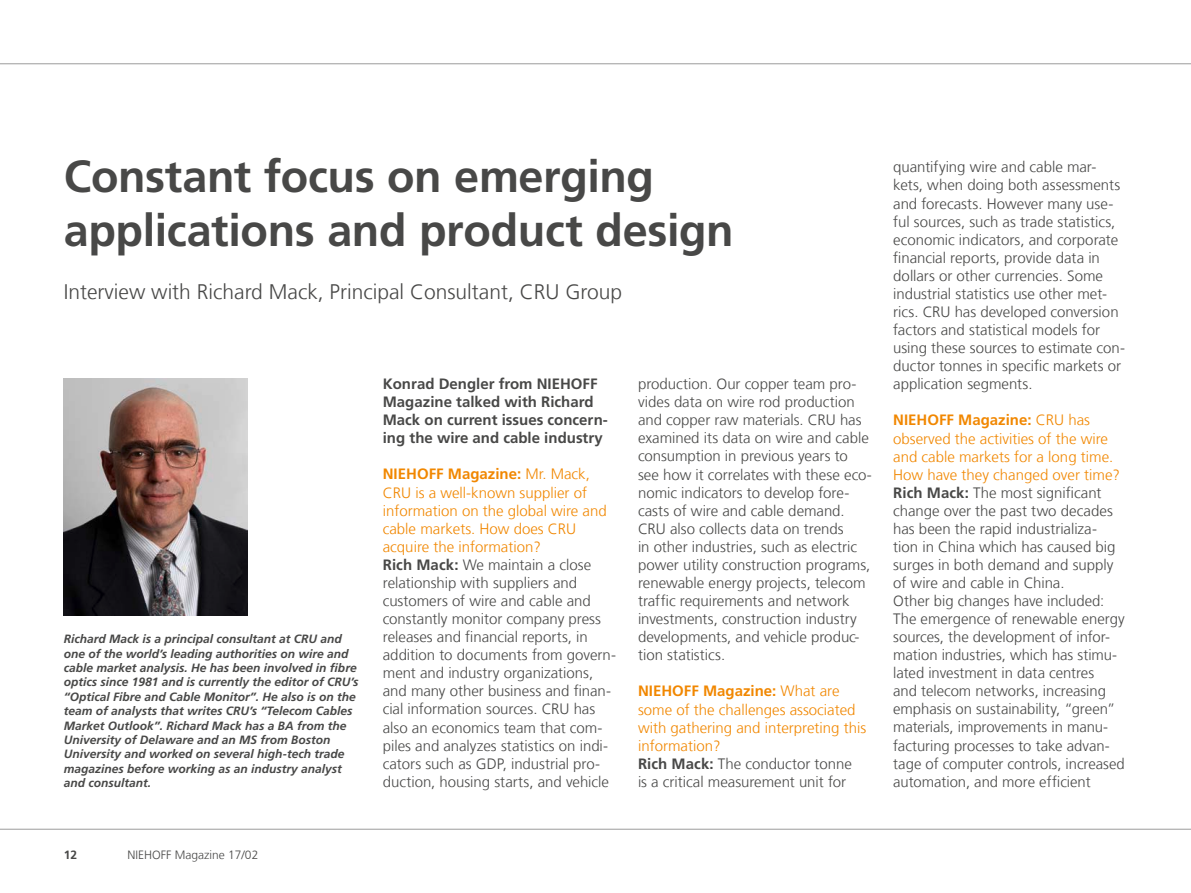
<style>
.page{position:relative;width:1191px;height:893px;background:#fff}
.page>*{position:absolute;margin:0;border:0;box-sizing:border-box;transform-origin:0 0}
.t1{font:700 45px/54px "Frutiger LT Com";letter-spacing:-.01em;color:#484847}
.t2{font:300 21px "Frutiger LT Com";color:#484847}
.t3{font:300 15px/18.1px "Frutiger LT Com";color:#484847}
.t4{font:300 15px/18.1px "Frutiger LT Com";color:#f18700}
.t5{font:700 15px/18px "Frutiger LT Com";color:#484847}
.t6{font:italic 700 12px/14.4px "Frutiger LT Com";color:#484847}
.t7{font:300 12px "Frutiger LT Com";color:#484847}
.t8{font:700 12px "Frutiger LT Com";color:#484847}
.s1{font-weight:700;color:#f18700}
.s2{color:#f18700}
.s3{font-weight:700}
.s4{font-weight:700;color:#484847}
.s5{color:#484847}
</style>
<div class="page">
<img style="left:64px;top:378px;width:183px;height:238px">
<svg style="left:0;top:63px;width:1191px;height:2px;background:#ccc"></svg>
<svg style="left:0;top:828px;width:1191px;height:2px;background:#ccc"></svg>
<h1 class="t1" style="left:64px;top:150px;width:671px">Constant focus on emerging applications and product design</h1>
<h2 class="t2" style="left:64px;top:279px;width:560px">Interview with Richard Mack, Principal Consultant, CRU Group</h2>
<p class="t6" style="left:64px;top:632px;width:296px">Richard Mack is a principal consultant at CRU and one of the world’s leading authorities on wire and cable market analysis. He has been involved in fibre optics since 1981 and is currently the editor of CRU’s “Optical Fibre and Cable Monitor”. He also is on the team of analysts that writes CRU’s “Telecom Cables Market Outlook”. Richard Mack has a BA from the University of Delaware and an MS from Boston University and worked on several high-tech trade magazines before working as an industry analyst and consultant.</p>
<p class="t5" style="left:383px;top:375px;width:226px">Konrad Dengler from NIEHOFF<br>Magazine talked with Richard<br>Mack on current issues concern&shy;ing the wire and cable industry</p>
<p class="t3" style="left:383px;top:465px;width:235px"><span class="s1">NIEHOFF Magazine:</span> <span class="s2">Mr. Mack,<br>CRU is a well-known supplier of information on the global wire and cable markets. How does CRU acquire the information?<br></span><span class="s3">Rich Mack:</span> We maintain a close relationship with suppliers and customers of wire and cable and constantly monitor company press releases and financial reports, in addition to documents from govern&shy;ment and industry organizations, and many other business and finan&shy;cial information sources. CRU has also an economics team that com&shy;piles and analyzes statistics on indi&shy;cators such as GDP, industrial pro&shy;duction, housing starts, and vehicle</p>
<p class="t3" style="left:638px;top:375px;width:235px">production. Our copper team pro&shy;vides data on wire rod production and copper raw materials. CRU has examined its data on wire and cable consumption in previous years to see how it correlates with these eco&shy;nomic indicators to develop fore&shy;casts of wire and cable demand.<br>CRU also collects data on trends<br>in other industries, such as electric power utility construction programs, renewable energy projects, telecom traffic requirements and network investments, construction industry developments, and vehicle produc&shy;tion statistics.</p>
<p class="t4" style="left:638px;top:682px;width:230px"><span class="s3">NIEHOFF Magazine:</span> What are some of the challenges associated with gathering and interpreting this information?<br><span class="s4">Rich Mack:</span> <span class="s5">The conductor tonne<br>is a critical measurement unit for</span></p>
<p class="t3" style="left:893px;top:158px;width:233px">quantifying wire and cable mar&shy;kets, when doing both assessments and forecasts. However many use&shy;ful sources, such as trade statistics, economic indicators, and corporate financial reports, provide data in dollars or other currencies. Some industrial statistics use other met&shy;rics. CRU has developed conversion factors and statistical models for using these sources to estimate con&shy;ductor tonnes in specific markets or application segments.</p>
<p class="t3" style="left:893px;top:411px;width:233px"><span class="s1">NIEHOFF Magazine:</span> <span class="s2">CRU has observed the activities of the wire and cable markets for a long time.<br>How have they changed over time?<br></span><span class="s3">Rich Mack:</span> The most significant change over the past two decades has been the rapid industrializa&shy;tion in China which has caused big surges in both demand and supply of wire and cable in China.<br>Other big changes have included:<br>The emergence of renewable energy sources, the development of infor&shy;mation industries, which has stimu&shy;lated investment in data centres<br>and telecom networks, increasing emphasis on sustainability, “green” materials, improvements in manu&shy;facturing processes to take advan&shy;tage of computer controls, increased automation, and more efficient</p>
<p class="t8" style="left:64px;top:848px;width:15px">12</p>
<p class="t7" style="left:128px;top:848px;width:132px">NIEHOFF Magazine 17/02</p>
</div>
